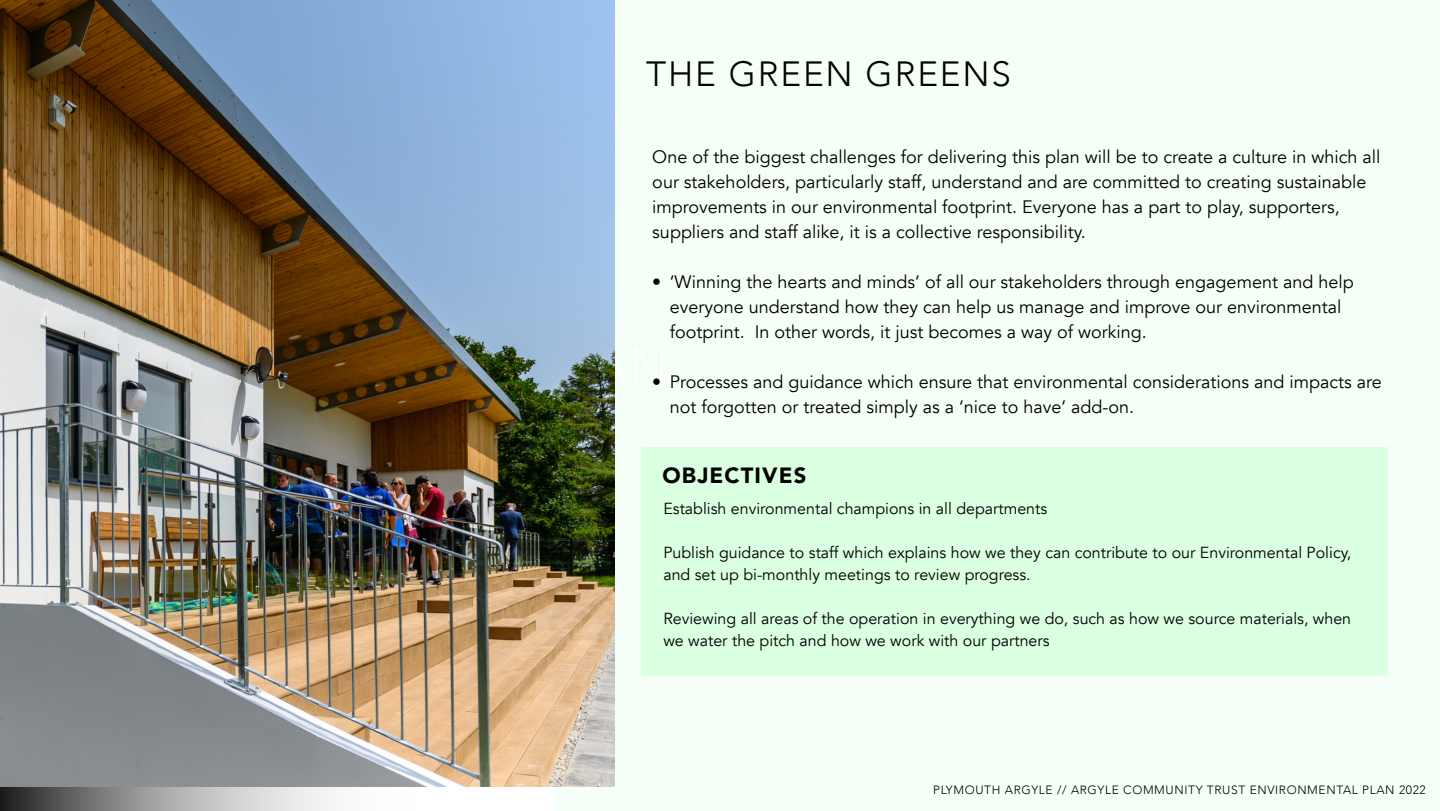
<style>
.page{position:relative;width:1440px;height:811px;background:#fff}
.page>*{position:absolute;margin:0;border:0;box-sizing:border-box;transform-origin:0 0}
.t1{font:300 35px "Avenir";letter-spacing:.055em;color:#000}
.t2{font:900 22px "Avenir";letter-spacing:.055em;color:#000}
.t3{font:18px/25px "Avenir";color:#000}
.t4{font:16px/22px "Avenir";color:#000}
.t5{font:300 12px "Avenir";letter-spacing:.055em;color:#000}
</style>
<div class="page">
<svg style="left:0;top:786px;width:418px;height:24px"></svg>
<div style="left:555px;top:0;width:885px;height:810px;background:#f5fff8"></div>
<img style="left:0;top:0;width:614px;height:786px">
<div style="left:641px;top:447px;width:747px;height:228px;background:#dbffe1"></div>
<h1 class="t1" style="left:646px;top:51px;width:367px">THE GREEN GREENS</h1>
<p class="t3" style="left:652px;top:144px;width:730px">One of the biggest challenges for delivering this plan will be to create a culture in which all our stakeholders, particularly staff, understand and are committed to creating sustainable improvements in our environmental footprint. Everyone has a part to play, supporters, suppliers and staff alike, it is a collective responsibility.</p>
<p class="t3" style="left:670px;top:269px;width:685px;text-indent:-18px">• ‘Winning the hearts and minds’ of all our stakeholders through engagement and help everyone understand how they can help us manage and improve our environmental footprint. In other words, it just becomes a way of working.</p>
<p class="t3" style="left:670px;top:369px;width:714px;text-indent:-18px">• Processes and guidance which ensure that environmental considerations and impacts are not forgotten or treated simply as a ‘nice to have’ add-on.</p>
<p class="t2" style="left:663px;top:461px;width:146px">OBJECTIVES</p>
<p class="t4" style="left:663px;top:497px;width:385px">Establish environmental champions in all departments</p>
<p class="t4" style="left:663px;top:541px;width:690px">Publish guidance to staff which explains how we they can contribute to our Environmental Policy, and set up bi-monthly meetings to review progress.</p>
<p class="t4" style="left:663px;top:607px;width:689px">Reviewing all areas of the operation in everything we do, such as how we source materials, when we water the pitch and how we work with our partners</p>
<p class="t5" style="left:933px;top:782px;width:494px">PLYMOUTH ARGYLE // ARGYLE COMMUNITY TRUST ENVIRONMENTAL PLAN 2022</p>
</div>
